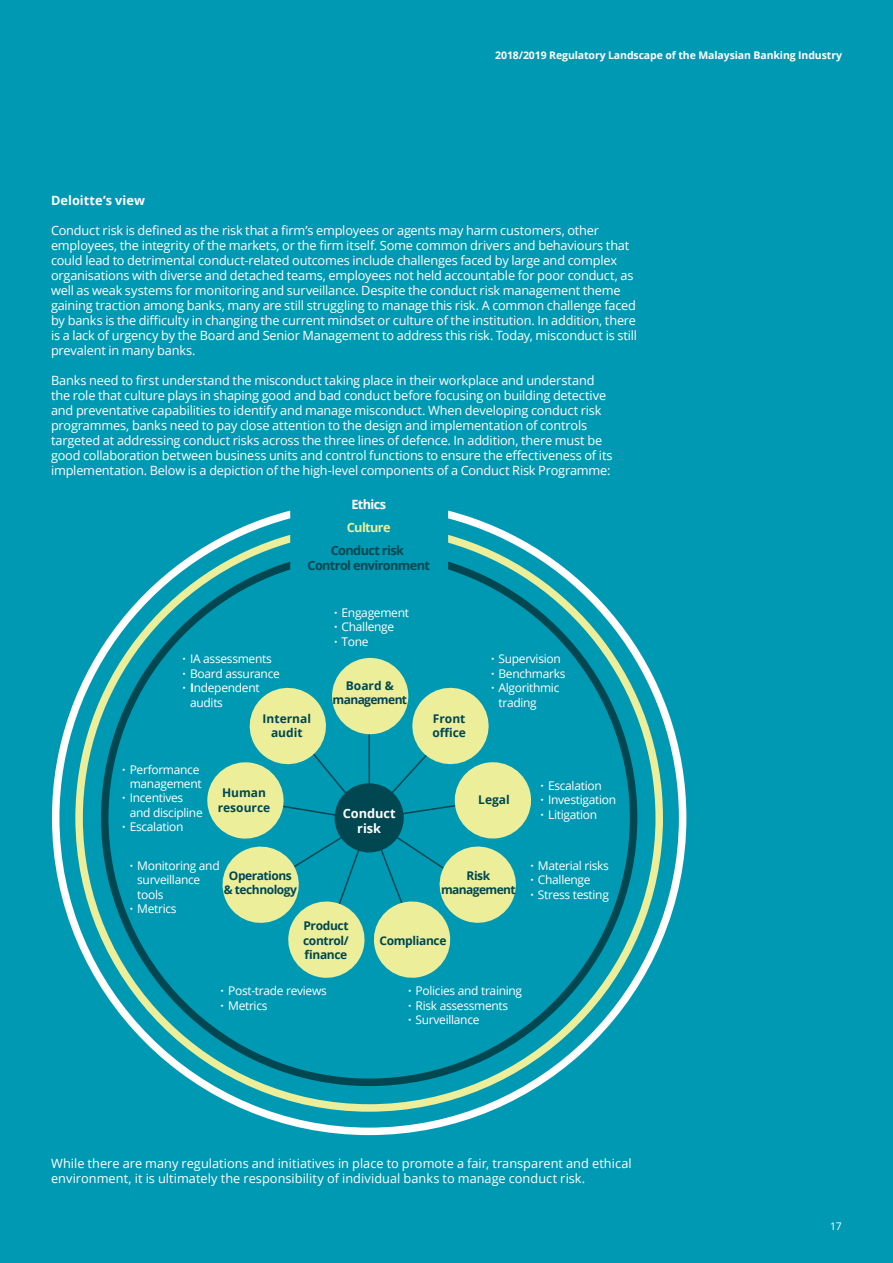
<style>
.page{position:relative;width:893px;height:1263px;background:#0099b3}
.page>*{position:absolute;margin:0;border:0;box-sizing:border-box;transform-origin:0 0}
.t1{font:12.75px/15px "Open Sans";letter-spacing:-.015em;color:#fff}
.t2{font:700 12.75px/15.3px "Open Sans";color:#fff;text-align:center}
.t3{font:700 12.75px/15.3px "Open Sans";letter-spacing:-.05em;color:#004751;text-align:center}
.t4{font:700 12.75px "Open Sans";letter-spacing:-.05em;color:#ecee9a}
.t5{font:12px/14.4px "Open Sans";letter-spacing:-.025em;color:#fff}
.t6{font:700 12px/14.4px "Open Sans";letter-spacing:-.03em;color:#004751;text-align:justify}
.t7{font:700 12px/14.4px "Open Sans";color:#004751;text-align:center}
.t8{font:700 12px/14.4px "Open Sans";letter-spacing:-.05em;color:#004751;text-align:center}
.t9{font:700 10.5px "Open Sans";letter-spacing:-.01em;color:#fff}
.t10{font:10.5px "Open Sans";color:#fff}
.s1{font-weight:700}
</style>
<div class="page">
<svg style="left:52px;top:511px;width:634px;height:624px"></svg>
<p class="t9" style="left:495px;top:48px;width:348px">2018/2019 Regulatory Landscape of the Malaysian Banking Industry</p>
<p class="t2" style="left:51px;top:192px;width:95px">Deloitte’s view</p>
<p class="t1" style="left:51px;top:222px;width:588px">Conduct risk is defined as the risk that a firm’s employees or agents may harm customers, other employees, the integrity of the markets, or the firm itself. Some common drivers and behaviours that could lead to detrimental conduct-related outcomes include challenges faced by large and complex organisations with diverse and detached teams, employees not held accountable for poor conduct, as well as weak systems for monitoring and surveillance. Despite the conduct risk management theme gaining traction among banks, many are still struggling to manage this risk. A common challenge faced by banks is the difficulty in changing the current mindset or culture of the institution. In addition, there is a lack of urgency by the Board and Senior Management to address this risk. Today, misconduct is still prevalent in many banks.</p>
<p class="t1" style="left:51px;top:372px;width:563px">Banks need to first understand the misconduct taking place in their workplace and understand the role that culture plays in shaping good and bad conduct before focusing on building detective and preventative capabilities to identify and manage misconduct. When developing conduct risk programmes, banks need to pay close attention to the design and implementation of controls targeted at addressing conduct risks across the three lines of defence. In addition, there must be good collaboration between business units and control functions to ensure the effectiveness of its implementation. Below is a depiction of the high-level components of a Conduct Risk Programme:</p>
<p class="t5" style="left:183px;top:651px;width:91px"><span class="s1">·</span> IA assessments</p>
<p class="t5" style="left:183px;top:666px;width:99px"><span class="s1">·</span> Board assurance</p>
<p class="t5" style="left:183px;top:680px;width:79px"><span class="s1">· I</span>ndependent</p>
<p class="t5" style="left:190px;top:695px;width:34px">audits</p>
<p class="t2" style="left:351px;top:497px;width:36px">Ethics</p>
<p class="t4" style="left:347px;top:518px;width:45px">Culture</p>
<p class="t3" style="left:307px;top:542px;width:124px">Conduct risk<br>Control environment</p>
<p class="t5" style="left:334px;top:605px;width:76px"><span class="s1">·</span> Engagement <span class="s1">·</span> Challenge<br><span class="s1">·</span> Tone</p>
<p class="t8" style="left:333px;top:678px;width:76px">Board &amp; management</p>
<p class="t7" style="left:263px;top:711px;width:50px">Internal audit</p>
<p class="t7" style="left:432px;top:711px;width:35px;text-align:left">Front office</p>
<p class="t5" style="left:491px;top:651px;width:71px"><span class="s1">·</span> Supervision</p>
<p class="t5" style="left:491px;top:666px;width:76px"><span class="s1">·</span> Benchmarks</p>
<p class="t5" style="left:491px;top:680px;width:70px"><span class="s1">·</span> Algorithmic</p>
<p class="t5" style="left:498px;top:695px;width:40px">trading</p>
<p class="t5" style="left:122px;top:762px;width:79px"><span class="s1">·</span> Performance</p>
<p class="t5" style="left:130px;top:776px;width:73px">management</p>
<p class="t5" style="left:122px;top:790px;width:63px"><span class="s1">·</span> Incentives</p>
<p class="t5" style="left:130px;top:805px;width:75px">and discipline</p>
<p class="t5" style="left:122px;top:819px;width:63px"><span class="s1">·</span> Escalation</p>
<p class="t7" style="left:218px;top:785px;width:54px">Human resource</p>
<p class="t6" style="left:478px;top:792px;width:33px">Legal</p>
<p class="t2" style="left:343px;top:805px;width:54px">Conduct risk</p>
<p class="t5" style="left:130px;top:858px;width:91px"><span class="s1">·</span> Monitoring and</p>
<p class="t5" style="left:137px;top:872px;width:65px">surveillance</p>
<p class="t5" style="left:137px;top:887px;width:28px">tools</p>
<p class="t5" style="left:130px;top:901px;width:48px"><span class="s1">·</span> Metrics</p>
<p class="t6" style="left:224px;top:868px;width:75px;text-align:center">Operations &amp; technology</p>
<p class="t6" style="left:303px;top:918px;width:47px">Product control/ finance</p>
<p class="t8" style="left:441px;top:868px;width:76px">Risk management</p>
<p class="t6" style="left:379px;top:933px;width:68px">Compliance</p>
<p class="t5" style="left:541px;top:778px;width:77px"><span class="s1">·</span> Escalation<br><span class="s1">·</span> Investigation <span class="s1">·</span> Litigation</p>
<p class="t5" style="left:530px;top:858px;width:80px"><span class="s1">·</span> Material risks <span class="s1">·</span> Challenge<br><span class="s1">·</span> Stress testing</p>
<p class="t5" style="left:221px;top:983px;width:108px"><span class="s1">·</span> Post-trade reviews <span class="s1">·</span> Metrics</p>
<p class="t5" style="left:408px;top:983px;width:116px"><span class="s1">·</span> Policies and training <span class="s1">·</span> Risk assessments<br><span class="s1">·</span> Surveillance</p>
<p class="t1" style="left:51px;top:1155px;width:582px">While there are many regulations and initiatives in place to promote a fair, transparent and ethical environment, it is ultimately the responsibility of individual banks to manage conduct risk.</p>
<p class="t10" style="left:830px;top:1219px;width:13px">17</p>
</div>
